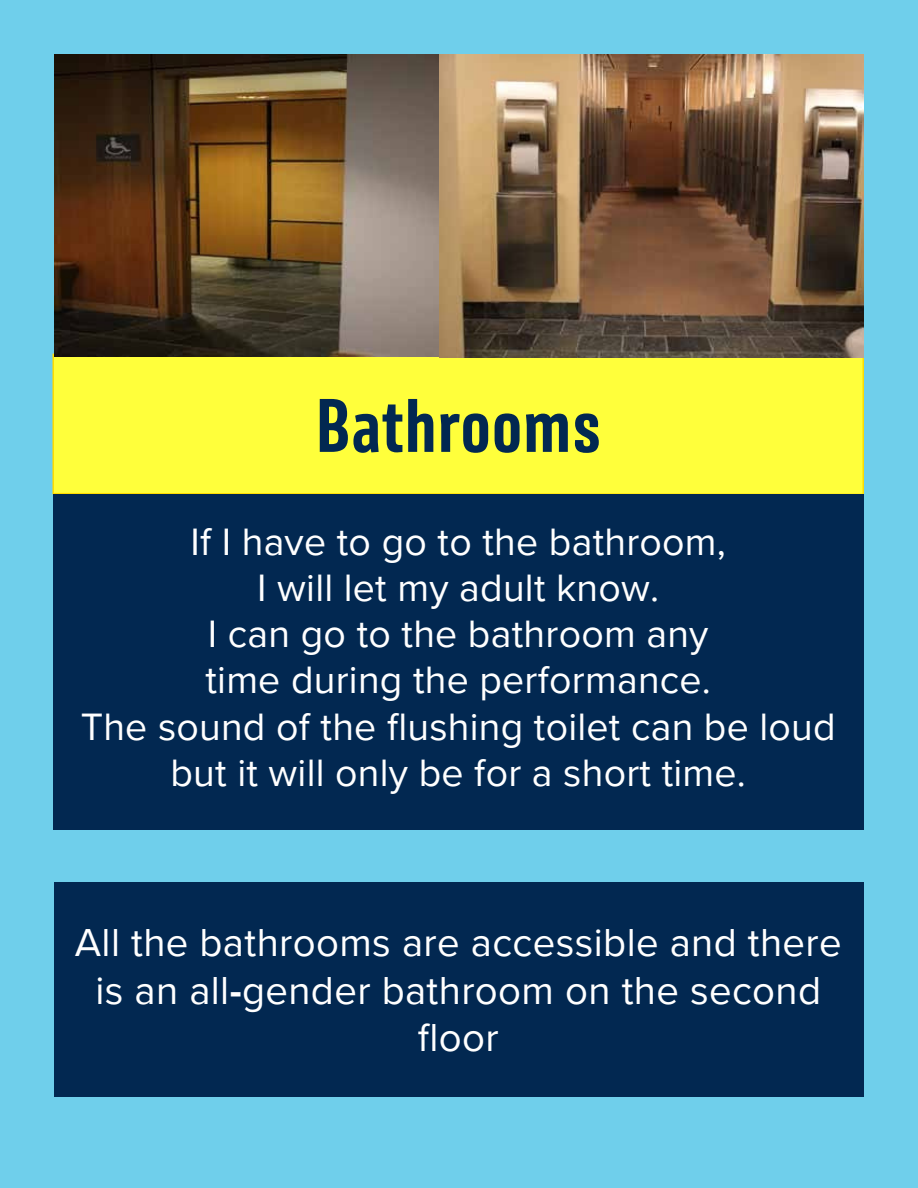
<style>
.page{position:relative;width:918px;height:1188px;background:#6fcfeb}
.page>*{position:absolute;margin:0;border:0;box-sizing:border-box;transform-origin:0 0}
.t1{font:700 67.5px "Avory IPE";letter-spacing:.01em;color:#022851}
.t2{font:40.2px/47.2px "Proxima Nova";letter-spacing:.01em;color:#fff;text-align:center}
.t3{font:39.3px/46.2px "Proxima Nova";letter-spacing:.005em;color:#fff;text-align:center}
.s1{font-weight:700}
</style>
<div class="page">
<div style="left:52px;top:354px;width:812px;height:140px;background:#ffff3b"></div>
<div style="left:53px;top:494px;width:810px;height:335px;background:#022851"></div>
<img style="left:54px;top:54px;width:810px;height:304px">
<div style="left:54px;top:882px;width:810px;height:215px;background:#022851"></div>
<h1 class="t1" style="left:315px;top:392px;width:287px">Bathrooms</h1>
<p class="t3" style="left:190px;top:520px;width:537px">If I have to go to the bathroom,</p>
<p class="t3" style="left:257px;top:566px;width:404px">I will let my adult know.</p>
<p class="t3" style="left:208px;top:612px;width:502px">I can go to the bathroom any</p>
<p class="t3" style="left:205px;top:658px;width:507px">time during the performance.</p>
<p class="t3" style="left:81px;top:704px;width:757px">The sound of the flushing toilet can be loud but it will only be for a short time.</p>
<p class="t2" style="left:75px;top:920px;width:768px">All the bathrooms are accessible and there is an all<span class="s1">-</span>gender bathroom on the second floor</p>
</div>
